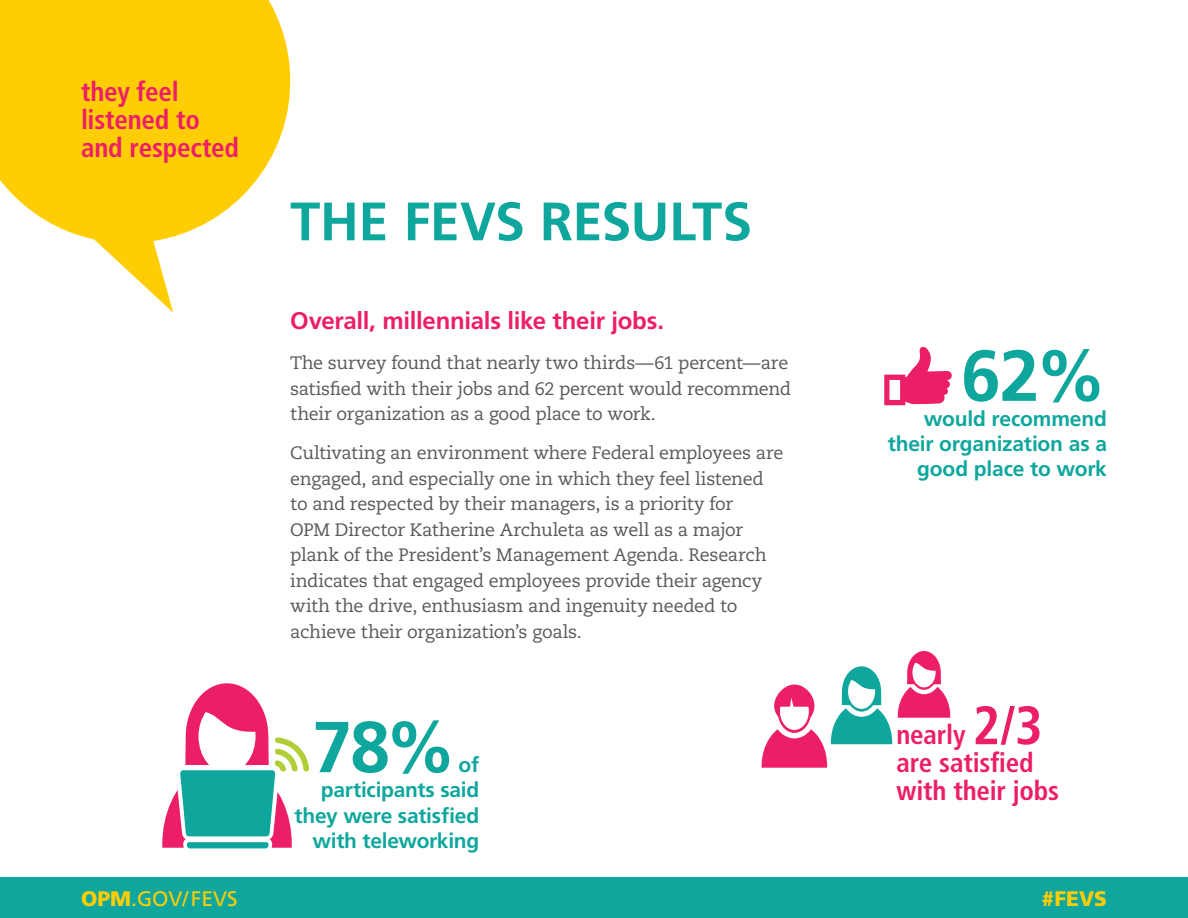
<style>
.page{position:relative;width:1188px;height:918px;background:#fff}
.page>*{position:absolute;margin:0;border:0;box-sizing:border-box;transform-origin:0 0}
.Body{font:700 72px "Frutiger LT Std";color:#0fa79d}
.t1{font:700 54px "Frutiger LT Std";letter-spacing:-.01em;color:#0fa79d}
.Body-2{font:700 condensed 27px/27.8px "Frutiger LT Std";letter-spacing:-.005em;color:#ed1e68}
.Body-3{font:700 24px "Frutiger LT Std";letter-spacing:-.01em;color:#ed1e68}
.Body-4{font:700 21px/25.2px "Frutiger LT Std";letter-spacing:-.01em;color:#0fa79d;text-align:right}
.t2{font:21px "Frutiger LT Std";color:#ffcd03}
.t3{font:900 21px "Frutiger LT Std";color:#ffcd03}
.Body-v4{font:18px/25.5px "Caecilia LT Std";letter-spacing:-.015em;color:#58595b}
.s1{font-size:54px}
.s2{font-weight:900}
</style>
<div class="page">
<div style="left:0;top:878px;width:1188px;height:40px;background:#0fa79d"></div>
<svg style="left:162px;top:683px;width:147px;height:166px"></svg>
<svg style="left:0;top:0;width:291px;height:313px;fill:#ffcd03"></svg>
<svg style="left:762px;top:666px;width:130px;height:102px"></svg>
<svg style="left:898px;top:651px;width:52px;height:67px"></svg>
<svg style="left:884px;top:346px;width:68px;height:59px"></svg>
<p class="Body-2" style="left:81px;top:78px;width:160px">they feel listened to and respected</p>
<h1 class="t1" style="left:290px;top:190px;width:463px">THE FEVS RESULTS</h1>
<p class="Body-3" style="left:290px;top:306px;width:376px">Overall, millennials like their jobs.</p>
<p class="Body-v4" style="left:290px;top:350px;width:503px">The survey found that nearly two thirds—61 percent—are satisfied with their jobs and 62 percent would recommend their organization as a good place to work.</p>
<p class="Body-v4" style="left:290px;top:440px;width:495px">Cultivating an environment where Federal employees are engaged, and especially one in which they feel listened to and respected by their managers, is a priority for<br>OPM Director Katherine Archuleta as well as a major plank of the President’s Management Agenda. Research indicates that engaged employees provide their agency with the drive, enthusiasm and ingenuity needed to achieve their organization’s goals.</p>
<p class="Body" style="left:312px;top:705px;width:146px">78%</p>
<p class="Body-4" style="left:295px;top:752px;width:186px">of<br>participants said they were satisfied with teleworking</p>
<p class="Body" style="left:961px;top:334px;width:148px">62%</p>
<p class="Body-4" style="left:888px;top:431px;width:221px">their organization as a good place to work</p>
<p class="Body-4" style="left:924px;top:406px;width:185px">would recommend</p>
<p class="Body-2" style="left:896px;top:721px;width:164px">nearly <span class="s1">2/3 </span>are satisfied with their jobs</p>
<p class="t2" style="left:81px;top:886px;width:158px"><span class="s2">OPM</span>.GOV/FEVS</p>
<p class="t3" style="left:1042px;top:886px;width:67px">#FEVS</p>
</div>
